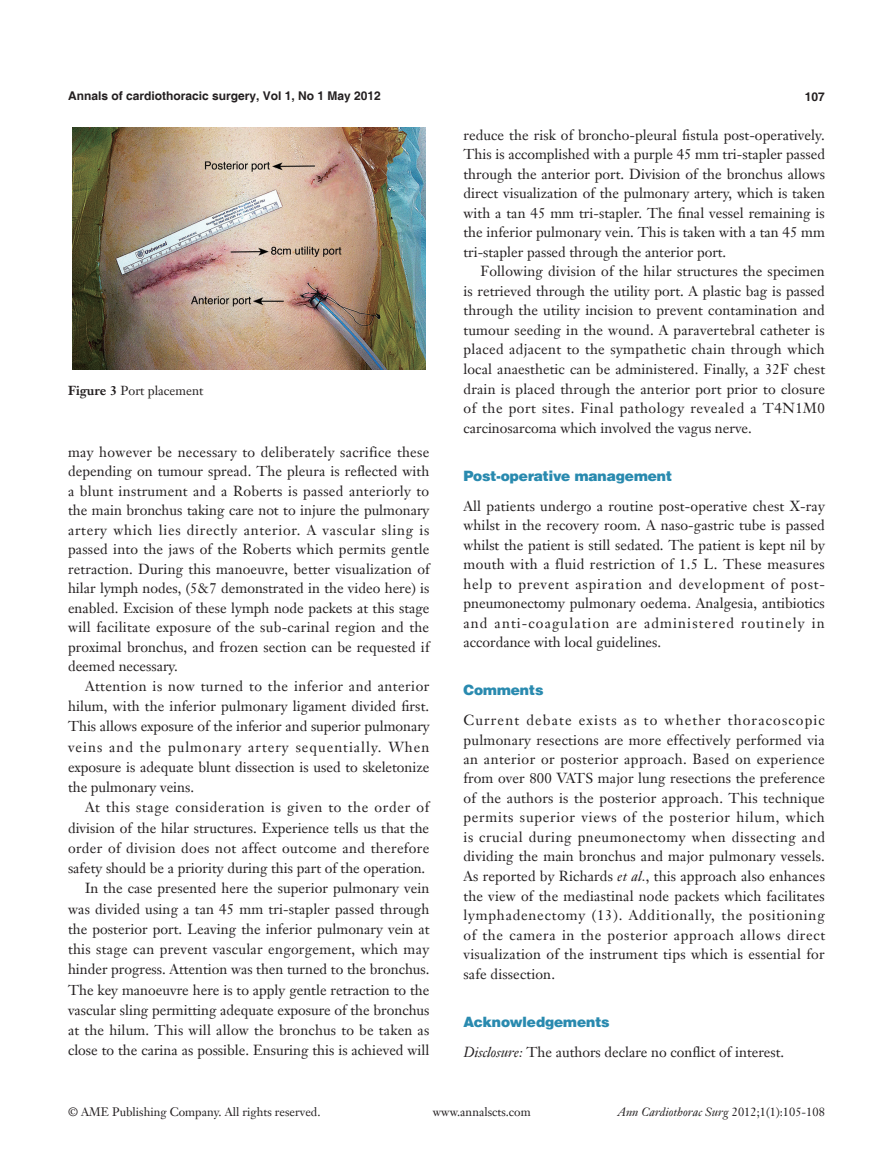
<style>
.page{position:relative;width:893px;height:1170px;background:#fff}
.page>*{position:absolute;margin:0;border:0;box-sizing:border-box;transform-origin:0 0}
.t1{font:14.25px/19.5px "Janson Text LT";color:#231f20;text-align:justify}
.t2{font:900 14.25px "Helvetica";color:#298aaf}
.t3{font:12.75px "Janson Text LT";color:#231f20}
.t4{font:12px "Janson Text LT";color:#231f20}
.t5{font:700 12px "Helvetica";color:#231f20}
.t6{font:italic 12px "Janson Text LT";color:#231f20}
.s1{font-weight:700}
.s2{font-style:italic}
.s3{font-style:normal}
</style>
<div class="page">
<img style="left:72px;top:128px;width:353px;height:241px">
<p class="t5" style="left:68px;top:88px;width:314px">Annals of cardiothoracic surgery, Vol 1, No 1 May 2012</p>
<p class="t5" style="left:805px;top:89px;width:22px">107</p>
<p class="t3" style="left:68px;top:382px;width:137px"><span class="s1">Figure 3</span> Port placement</p>
<p class="t1" style="left:68px;top:441px;width:363px">may however be necessary to deliberately sacrifice these depending on tumour spread. The pleura is reflected with a blunt instrument and a Roberts is passed anteriorly to the main bronchus taking care not to injure the pulmonary artery which lies directly anterior. A vascular sling is passed into the jaws of the Roberts which permits gentle retraction. During this manoeuvre, better visualization of hilar lymph nodes, (5&amp;7 demonstrated in the video here) is enabled. Excision of these lymph node packets at this stage will facilitate exposure of the sub-carinal region and the proximal bronchus, and frozen section can be requested if deemed necessary.</p>
<p class="t1" style="left:68px;top:675px;width:363px;line-height:20.2px;text-indent:17px">Attention is now turned to the inferior and anterior hilum, with the inferior pulmonary ligament divided first.<br>This allows exposure of the inferior and superior pulmonary veins and the pulmonary artery sequentially. When exposure is adequate blunt dissection is used to skeletonize the pulmonary veins.</p>
<p class="t1" style="left:68px;top:797px;width:363px;line-height:20.2px;text-indent:17px">At this stage consideration is given to the order of division of the hilar structures. Experience tells us that the order of division does not affect outcome and therefore safety should be a priority during this part of the operation.</p>
<p class="t1" style="left:68px;top:878px;width:363px;line-height:20.2px;text-indent:17px">In the case presented here the superior pulmonary vein was divided using a tan 45 mm tri-stapler passed through the posterior port. Leaving the inferior pulmonary vein at this stage can prevent vascular engorgement, which may hinder progress. Attention was then turned to the bronchus.<br>The key manoeuvre here is to apply gentle retraction to the vascular sling permitting adequate exposure of the bronchus at the hilum. This will allow the bronchus to be taken as close to the carina as possible. Ensuring this is achieved will</p>
<p class="t1" style="left:463px;top:125px;width:363px">reduce the risk of broncho-pleural fistula post-operatively.<br>This is accomplished with a purple 45 mm tri-stapler passed through the anterior port. Division of the bronchus allows direct visualization of the pulmonary artery, which is taken with a tan 45 mm tri-stapler. The final vessel remaining is the inferior pulmonary vein. This is taken with a tan 45 mm tri-stapler passed through the anterior port.</p>
<p class="t1" style="left:463px;top:261px;width:363px;text-indent:17px">Following division of the hilar structures the specimen is retrieved through the utility port. A plastic bag is passed through the utility incision to prevent contamination and tumour seeding in the wound. A paravertebral catheter is placed adjacent to the sympathetic chain through which local anaesthetic can be administered. Finally, a 32F chest drain is placed through the anterior port prior to closure of the port sites. Final pathology revealed a T4N1M0 carcinosarcoma which involved the vagus nerve.</p>
<p class="t2" style="left:463px;top:466px;width:210px">Post-operative management</p>
<p class="t1" style="left:463px;top:495px;width:363px">All patients undergo a routine post-operative chest X-ray whilst in the recovery room. A naso-gastric tube is passed whilst the patient is still sedated. The patient is kept nil by mouth with a fluid restriction of 1.5 L. These measures help to prevent aspiration and development of post&shy;pneumonectomy pulmonary oedema. Analgesia, antibiotics and anti-coagulation are administered routinely in accordance with local guidelines.</p>
<p class="t2" style="left:463px;top:681px;width:81px">Comments</p>
<p class="t1" style="left:463px;top:710px;width:363px">Current debate exists as to whether thoracoscopic pulmonary resections are more effectively performed via an anterior or posterior approach. Based on experience from over 800 VATS major lung resections the preference of the authors is the posterior approach. This technique permits superior views of the posterior hilum, which is crucial during pneumonectomy when dissecting and dividing the main bronchus and major pulmonary vessels.<br>As reported by Richards <span class="s2">et al.</span>, this approach also enhances the view of the mediastinal node packets which facilitates lymphadenectomy (13). Additionally, the positioning of the camera in the posterior approach allows direct visualization of the instrument tips which is essential for safe dissection.</p>
<p class="t2" style="left:463px;top:1012px;width:148px">Acknowledgements</p>
<p class="t1" style="left:463px;top:1041px;width:322px"><span class="s2">Disclosure:</span> The authors declare no conflict of interest.</p>
<p class="t4" style="left:68px;top:1104px;width:254px">© AME Publishing Company. All rights reserved.</p>
<p class="t4" style="left:433px;top:1104px;width:99px">www.annalscts.com</p>
<p class="t6" style="left:618px;top:1104px;width:209px">Ann Cardiothorac Surg <span class="s3">2012;1(1):105-108</span></p>
</div>
